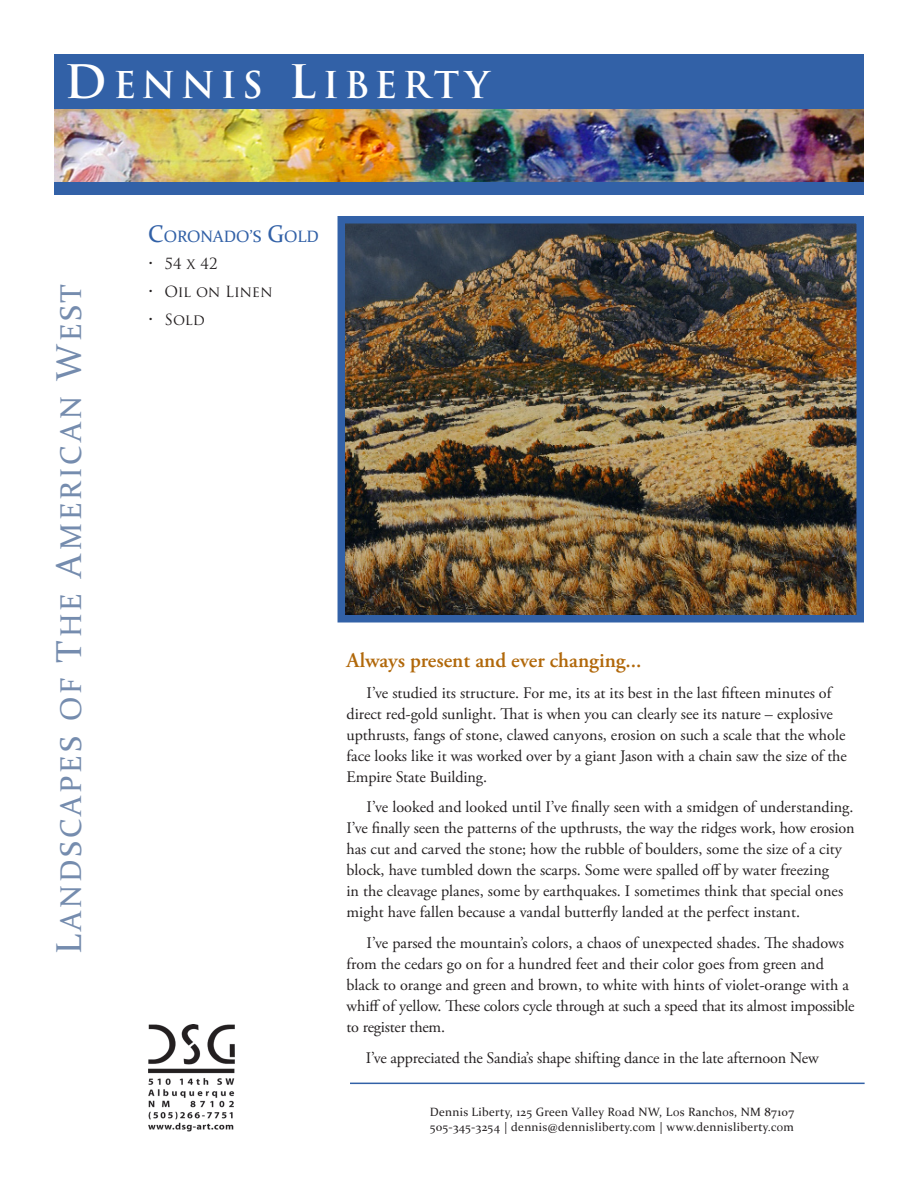
<style>
.page{position:relative;width:918px;height:1188px;background:#fff}
.page>*{position:absolute;margin:0;border:0;box-sizing:border-box;transform-origin:0 0}
.t1{font:700 36px "Trajan Pro";letter-spacing:.15em;color:#fff}
.t2{font:30px "Constantia";letter-spacing:.1em;color:#758cae}
.t3{font:600 21px "Adobe Garamond Pro";color:#b1680a}
.t4{font:21px/27.8px "Trajan Pro";color:#231f20;text-align:justify}
.t5{font:16.5px "Constantia";color:#3261a7}
.t6{font:16.2px/21px "Adobe Garamond Pro";color:#231f20}
.t7{font:15px/27.8px "Trajan Pro";letter-spacing:-.01em;color:#231f20}
.t8{font:12px/14.4px "Constantia";letter-spacing:.025em;color:#231f20}
.s1{font-size:45px}
.s2{font-size:36px}
.s3{font-size:24px}
</style>
<div class="page">
<div style="left:55px;top:54px;width:809px;height:141px;background:#3261a7"></div>
<hr style="left:350px;top:1083px;width:515px;height:1px;background:#3261a7">
<img style="left:347px;top:225px;width:508px;height:388px">
<div style="left:338px;top:216px;width:526px;height:406px;border:8px solid #3261a7"></div>
<img style="left:54px;top:110px;width:810px;height:71px">
<img style="left:148px;top:1024px;width:86px;height:108px">
<h1 class="t1" style="left:64px;top:63px;width:426px"><span class="s1">D</span>ENNIS <span class="s1">L</span>IBERTY</h1>
<h2 class="t2" style="left:50px;top:954px;width:672px;rotate:-90deg"><span class="s2">L</span>ANDSCAPES OF <span class="s2">T</span>HE <span class="s2">A</span>MERICAN <span class="s2">W</span>EST</h2>
<p class="t5" style="left:148px;top:225px;width:172px"><span class="s3">C</span>ORONADO’S <span class="s3">G</span>OLD</p>
<p class="t7" style="left:164px;top:250px;width:110px">54 x 42<br>Oil on Linen<br>Sold</p>
<p class="t4" style="left:148px;top:248px;width:7px">· · ·</p>
<p class="t3" style="left:346px;top:648px;width:297px">Always present and ever changing...</p>
<p class="t6" style="left:346px;top:683px;width:502px;text-indent:20px">I’ve studied its structure. For me, its at its best in the last fifteen minutes of direct red-gold sunlight. That is when you can clearly see its nature – explosive upthrusts, fangs of stone, clawed canyons, erosion on such a scale that the whole face looks like it was worked over by a giant Jason with a chain saw the size of the Empire State Building.</p>
<p class="t6" style="left:346px;top:797px;width:510px;text-indent:20px">I’ve looked and looked until I’ve finally seen with a smidgen of understanding.<br>I’ve finally seen the patterns of the upthrusts, the way the ridges work, how erosion has cut and carved the stone; how the rubble of boulders, some the size of a city block, have tumbled down the scarps. Some were spalled off by water freezing<br>in the cleavage planes, some by earthquakes. I sometimes think that special ones might have fallen because a vandal butterfly landed at the perfect instant.</p>
<p class="t6" style="left:346px;top:933px;width:510px;text-indent:20px">I’ve parsed the mountain’s colors, a chaos of unexpected shades. The shadows from the cedars go on for a hundred feet and their color goes from green and black to orange and green and brown, to white with hints of violet-orange with a whiff of yellow. These colors cycle through at such a speed that its almost impossible to register them.</p>
<p class="t6" style="left:366px;top:1048px;width:455px">I’ve appreciated the Sandia’s shape shifting dance in the late afternoon New</p>
<p class="t8" style="left:430px;top:1105px;width:366px">Dennis Liberty, 125 Green Valley Road NW, Los Ranchos, NM 87107<br>505-345-3254 | dennis@dennisliberty.com | www.dennisliberty.com</p>
</div>
